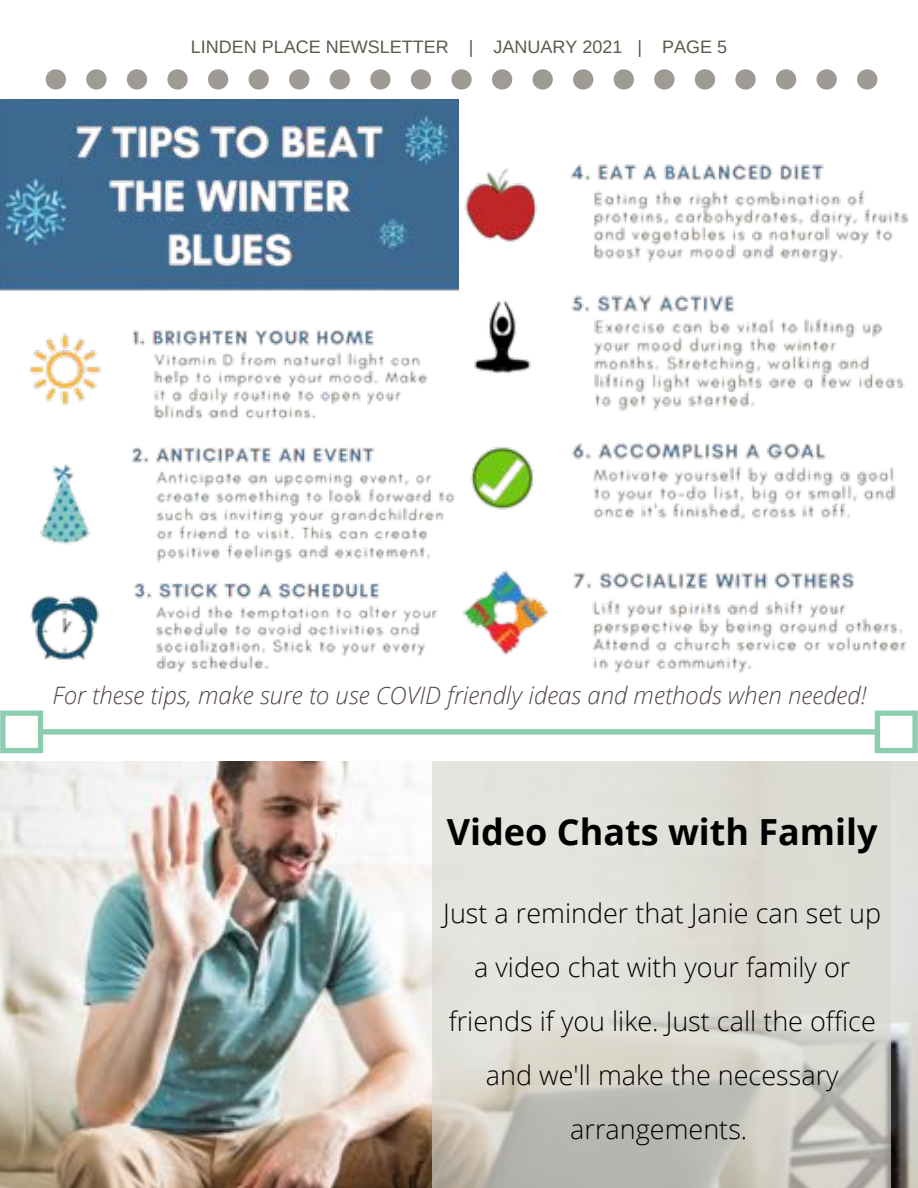
<style>
.page{position:relative;width:918px;height:1188px;background:#fff}
.page>*{position:absolute;margin:0;border:0;box-sizing:border-box;transform-origin:0 0}
.t1{font:700 36px "Open Sans";color:#000}
.t2{font:300 27px/54px "Open Sans";color:#000;text-align:center}
.t3{font:italic 300 24px "Open Sans";color:#524645}
.t4{font:18px "Arimo";color:#5c594d}
</style>
<div class="page">
<svg style="left:46px;top:69px;width:20px;height:21px"></svg>
<svg style="left:86px;top:69px;width:21px;height:21px"></svg>
<svg style="left:127px;top:69px;width:20px;height:21px"></svg>
<svg style="left:167px;top:69px;width:21px;height:21px"></svg>
<svg style="left:208px;top:69px;width:20px;height:21px"></svg>
<svg style="left:249px;top:69px;width:20px;height:21px"></svg>
<svg style="left:289px;top:69px;width:20px;height:21px"></svg>
<svg style="left:330px;top:69px;width:20px;height:21px"></svg>
<svg style="left:370px;top:69px;width:21px;height:21px"></svg>
<svg style="left:411px;top:69px;width:20px;height:21px"></svg>
<svg style="left:451px;top:69px;width:21px;height:21px"></svg>
<svg style="left:492px;top:69px;width:20px;height:21px"></svg>
<svg style="left:533px;top:69px;width:20px;height:21px"></svg>
<svg style="left:573px;top:69px;width:20px;height:21px"></svg>
<svg style="left:614px;top:69px;width:20px;height:21px"></svg>
<svg style="left:654px;top:69px;width:21px;height:21px"></svg>
<svg style="left:695px;top:69px;width:20px;height:21px"></svg>
<svg style="left:735px;top:69px;width:21px;height:21px"></svg>
<svg style="left:776px;top:69px;width:20px;height:21px"></svg>
<svg style="left:817px;top:69px;width:20px;height:21px"></svg>
<svg style="left:857px;top:69px;width:20px;height:21px"></svg>
<img style="left:0;top:762px;width:918px;height:426px">
<svg style="left:433px;top:762px;width:458px;height:426px;background:#d7d5ce"></svg>
<img style="left:0;top:100px;width:459px;height:573px">
<img style="left:463px;top:164px;width:446px;height:509px">
<svg style="left:0;top:711px;width:918px;height:42px"></svg>
<p class="t4" style="left:191px;top:37px;width:538px">LINDEN PLACE NEWSLETTER | JANUARY 2021 | PAGE 5</p>
<p class="t3" style="left:53px;top:678px;width:816px">For these tips, make sure to use COVID friendly ideas and methods when needed!</p>
<h1 class="t1" style="left:447px;top:807px;width:433px">Video Chats with Family</h1>
<p class="t2" style="left:443px;top:885px;width:439px">Just a reminder that Janie can set up a video chat with your family or friends if you like. Just call the office and we'll make the necessary arrangements.</p>
</div>
